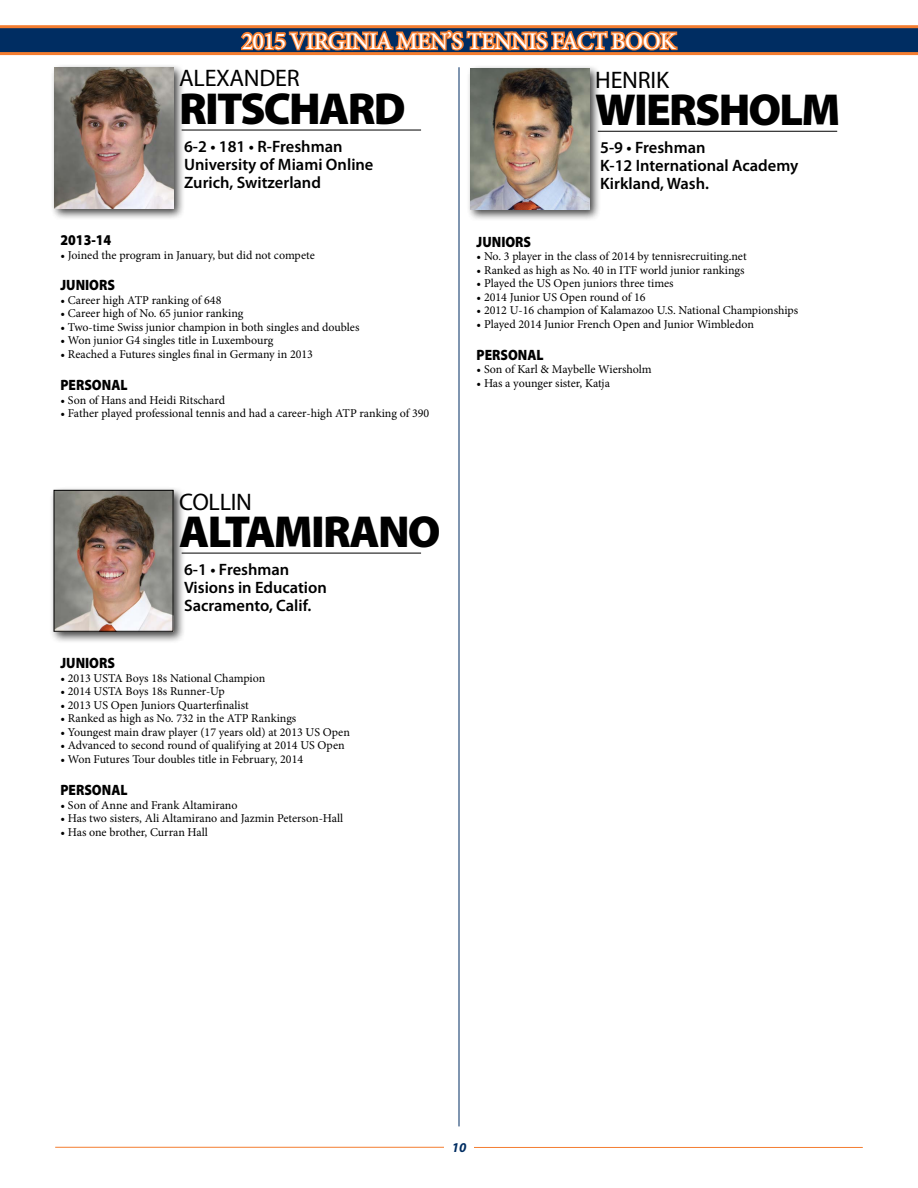
<style>
.page{position:relative;width:918px;height:1188px;background:#fff}
.page>*{position:absolute;margin:0;border:0;box-sizing:border-box;transform-origin:0 0}
.t1{font:900 45px "Myriad Pro";letter-spacing:-.04em;color:#000}
.t2{font:500 24px "Minion Pro";letter-spacing:-.03em;color:#fff}
.t3{font:24px "Myriad Pro";letter-spacing:-.01em;color:#000}
.t4{font:600 16.5px/18px "Myriad Pro";color:#000}
.t5{font:900 15px "Myriad Pro";color:#000;scale:.9 1}
.t6{font:italic 700 13.5px "Myriad Pro";color:#002d62}
.t7{font:12px "Minion Pro";color:#000}
</style>
<div class="page">
<div style="left:0;top:27px;width:918px;height:27px;background:#002d62"></div>
<hr style="left:0;top:52px;width:918px;height:3px;background:#f47d30">
<hr style="left:0;top:25px;width:918px;height:3px;background:#f47d30">
<svg style="left:238px;top:25px;width:441px;height:265px"></svg>
<hr style="left:55px;top:1147px;width:389px;height:1px;background:#f47d30">
<hr style="left:474px;top:1147px;width:389px;height:1px;background:#f47d30">
<hr style="left:459px;top:67px;width:1px;height:1059px;background:#002d62">
<div style="left:50px;top:63px;width:135px;height:158px;background:#000;opacity:.75"></div>
<img style="left:54px;top:67px;width:119px;height:141px">
<hr style="left:182px;top:130px;width:239px;height:1px;background:#000">
<div style="left:49px;top:486px;width:137px;height:158px;background:#000;opacity:.75"></div>
<img style="left:56px;top:492px;width:115px;height:137px">
<hr style="left:182px;top:553px;width:239px;height:1px;background:#000">
<div style="left:466px;top:64px;width:135px;height:158px;background:#000;opacity:.75"></div>
<img style="left:470px;top:68px;width:119px;height:141px">
<hr style="left:598px;top:131px;width:239px;height:1px;background:#000">
<h2 class="t2" style="left:242px;top:25px;width:436px">2015 VIRGINIA MEN’S TENNIS FACT BOOK</h2>
<h2 class="t3" style="left:179px;top:64px;width:122px">ALEXANDER</h2>
<h1 class="t1" style="left:179px;top:79px;width:228px">RITSCHARD</h1>
<h3 class="t4" style="left:184px;top:137px;width:191px">6-2 • 181 • R-Freshman<br>University of Miami Online<br>Zurich, Switzerland</h3>
<p class="t5" style="left:60px;top:230px;width:58px">2013-14</p>
<p class="t7" style="left:60px;top:247px;width:256px">• Joined the program in January, but did not compete</p>
<p class="t5" style="left:60px;top:275px;width:62px">JUNIORS</p>
<p class="t7" style="left:60px;top:292px;width:163px">• Career high ATP ranking of 648</p>
<p class="t7" style="left:60px;top:305px;width:184px">• Career high of No. 65 junior ranking</p>
<p class="t7" style="left:60px;top:319px;width:300px">• Two-time Swiss junior champion in both singles and doubles</p>
<p class="t7" style="left:60px;top:332px;width:214px">• Won junior G4 singles title in Luxembourg</p>
<p class="t7" style="left:60px;top:346px;width:254px">• Reached a Futures singles final in Germany in 2013</p>
<p class="t5" style="left:60px;top:375px;width:76px">PERSONAL</p>
<p class="t7" style="left:60px;top:392px;width:166px">• Son of Hans and Heidi Ritschard</p>
<p class="t7" style="left:60px;top:405px;width:370px">• Father played professional tennis and had a career-high ATP ranking of 390</p>
<h2 class="t3" style="left:179px;top:487px;width:74px">COLLIN</h2>
<h1 class="t1" style="left:179px;top:502px;width:263px">ALTAMIRANO</h1>
<h3 class="t4" style="left:184px;top:560px;width:144px">6-1 • Freshman<br>Visions in Education<br>Sacramento, Calif.</h3>
<p class="t5" style="left:60px;top:653px;width:62px">JUNIORS</p>
<p class="t7" style="left:60px;top:670px;width:206px">• 2013 USTA Boys 18s National Champion</p>
<p class="t7" style="left:60px;top:683px;width:166px">• 2014 USTA Boys 18s Runner-Up</p>
<p class="t7" style="left:60px;top:697px;width:190px">• 2013 US Open Juniors Quarterfinalist</p>
<p class="t7" style="left:60px;top:710px;width:237px">• Ranked as high as No. 732 in the ATP Rankings</p>
<p class="t7" style="left:60px;top:724px;width:291px">• Youngest main draw player (17 years old) at 2013 US Open</p>
<p class="t7" style="left:60px;top:737px;width:286px">• Advanced to second round of qualifying at 2014 US Open</p>
<p class="t7" style="left:60px;top:751px;width:244px">• Won Futures Tour doubles title in February, 2014</p>
<p class="t5" style="left:60px;top:780px;width:76px">PERSONAL</p>
<p class="t7" style="left:60px;top:797px;width:179px">• Son of Anne and Frank Altamirano</p>
<p class="t7" style="left:60px;top:810px;width:284px">• Has two sisters, Ali Altamirano and Jazmin Peterson-Hall</p>
<p class="t7" style="left:60px;top:824px;width:149px">• Has one brother, Curran Hall</p>
<h2 class="t3" style="left:595px;top:65px;width:75px">HENRIK</h2>
<h1 class="t1" style="left:595px;top:80px;width:247px">WIERSHOLM</h1>
<h3 class="t4" style="left:600px;top:138px;width:200px">5-9 • Freshman<br>K-12 International Academy<br>Kirkland, Wash.</h3>
<p class="t5" style="left:477px;top:231px;width:62px">JUNIORS</p>
<p class="t7" style="left:477px;top:248px;width:272px">• No. 3 player in the class of 2014 by tennisrecruiting.net</p>
<p class="t7" style="left:477px;top:262px;width:270px">• Ranked as high as No. 40 in ITF world junior rankings</p>
<p class="t7" style="left:477px;top:275px;width:199px">• Played the US Open juniors three times</p>
<p class="t7" style="left:477px;top:289px;width:171px">• 2014 Junior US Open round of 16</p>
<p class="t7" style="left:477px;top:302px;width:323px">• 2012 U-16 champion of Kalamazoo U.S. National Championships</p>
<p class="t7" style="left:477px;top:316px;width:279px">• Played 2014 Junior French Open and Junior Wimbledon</p>
<p class="t5" style="left:477px;top:345px;width:76px">PERSONAL</p>
<p class="t7" style="left:477px;top:362px;width:177px">• Son of Karl &amp; Maybelle Wiersholm</p>
<p class="t7" style="left:477px;top:375px;width:135px">• Has a younger sister, Katja</p>
<p class="t6" style="left:452px;top:1138px;width:16px">10</p>
</div>
